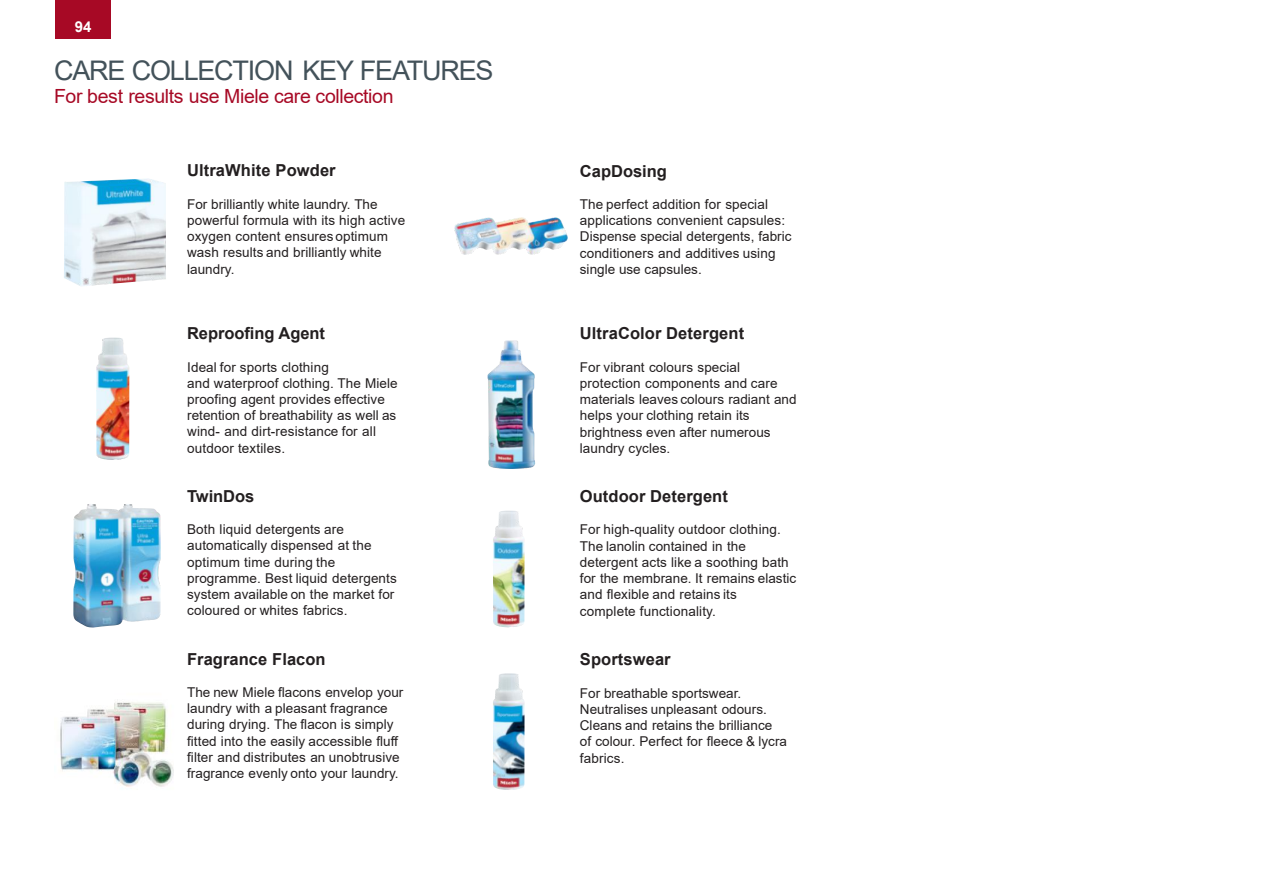
<style>
.page{position:relative;width:1264px;height:894px;background:#fff}
.page>*{position:absolute;margin:0;border:0;box-sizing:border-box;transform-origin:0 0}
.t1{font:27px "Arial";letter-spacing:-.045em;color:#43525a}
.t2{font:19.5px "Arial";letter-spacing:-.02em;color:#a70925}
.t3{font:700 16.5px "Arial";letter-spacing:.005em;color:#231f20}
.t4{font:700 15px "Arial";color:#fff}
.t5{font:13.5px/16.2px "Arial";letter-spacing:.005em;color:#231f20}
</style>
<div class="page">
<div style="left:55px;top:0;width:56px;height:38px;background:#a70925"></div>
<img style="left:64px;top:178px;width:102px;height:108px">
<img style="left:454px;top:217px;width:114px;height:37px">
<img style="left:96px;top:337px;width:33px;height:122px">
<img style="left:487px;top:340px;width:48px;height:129px">
<img style="left:73px;top:504px;width:88px;height:123px">
<img style="left:493px;top:510px;width:31px;height:117px">
<img style="left:493px;top:673px;width:31px;height:116px">
<img style="left:60px;top:702px;width:114px;height:85px">
<p class="t4" style="left:75px;top:21px;width:18px">94</p>
<h1 class="t1" style="left:54px;top:61px;width:441px">CARE COLLECTION KEY FEATURES</h1>
<h2 class="t2" style="left:54px;top:89px;width:341px">For best results use Miele care collection</h2>
<p class="t3" style="left:187px;top:164px;width:150px">UltraWhite Powder</p>
<p class="t5" style="left:187px;top:197px;width:219px">For brilliantly white laundry. The powerful formula with its high active oxygen content ensures optimum wash results and brilliantly white laundry.</p>
<p class="t3" style="left:187px;top:327px;width:139px">Reproofing Agent</p>
<p class="t5" style="left:187px;top:360px;width:212px">Ideal for sports clothing<br>and waterproof clothing. The Miele proofing agent provides effective retention of breathability as well as wind- and dirt-resistance for all outdoor textiles.</p>
<p class="t3" style="left:187px;top:489px;width:69px">TwinDos</p>
<p class="t5" style="left:187px;top:522px;width:211px">Both liquid detergents are automatically dispensed at the optimum time during the programme. Best liquid detergents system available on the market for coloured or whites fabrics.</p>
<p class="t3" style="left:187px;top:652px;width:140px">Fragrance Flacon</p>
<p class="t5" style="left:187px;top:685px;width:218px">The new Miele flacons envelop your laundry with a pleasant fragrance during drying. The flacon is simply fitted into the easily accessible fluff filter and distributes an unobtrusive fragrance evenly onto your laundry.</p>
<p class="t3" style="left:579px;top:164px;width:89px">CapDosing</p>
<p class="t5" style="left:579px;top:197px;width:213px">The perfect addition for special applications convenient capsules:<br>Dispense special detergents, fabric conditioners and additives using single use capsules.</p>
<p class="t3" style="left:579px;top:327px;width:166px">UltraColor Detergent</p>
<p class="t5" style="left:579px;top:360px;width:218px">For vibrant colours special protection components and care materials leaves colours radiant and helps your clothing retain its brightness even after numerous laundry cycles.</p>
<p class="t3" style="left:579px;top:490px;width:149px">Outdoor Detergent</p>
<p class="t5" style="left:579px;top:522px;width:218px">For high-quality outdoor clothing.<br>The lanolin contained in the detergent acts like a soothing bath for the membrane. It remains elastic and flexible and retains its<br>complete functionality.</p>
<p class="t3" style="left:579px;top:652px;width:92px">Sportswear</p>
<p class="t5" style="left:579px;top:685px;width:209px">For breathable sportswear.<br>Neutralises unpleasant odours.<br>Cleans and retains the brilliance<br>of colour. Perfect for fleece &amp; lycra fabrics.</p>
</div>
